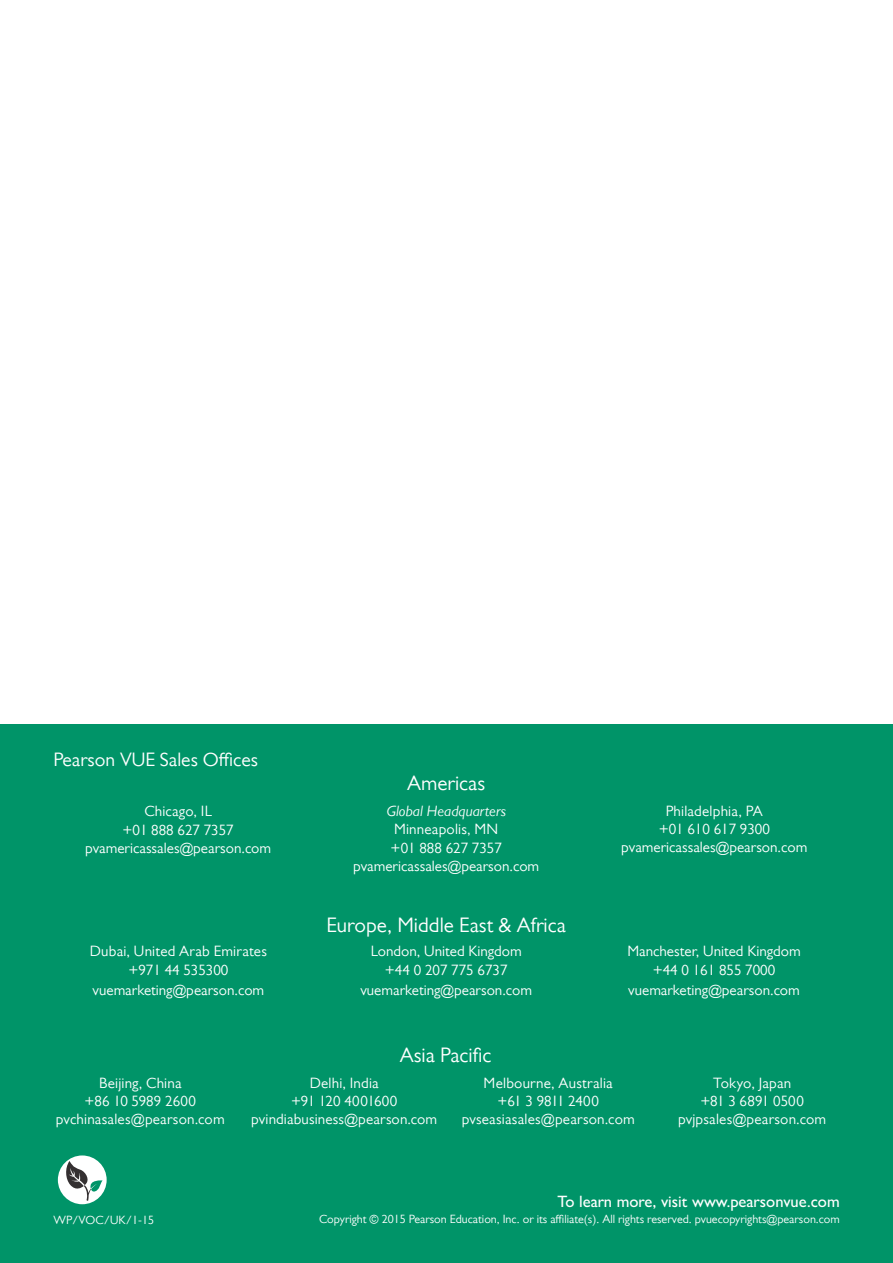
<style>
.page{position:relative;width:893px;height:1263px;background:#fff}
.page>*{position:absolute;margin:0;border:0;box-sizing:border-box;transform-origin:0 0}
.t1{font:21px "Gill Sans MT Pro";color:#fff}
.t2{font:19.5px "Gill Sans MT Pro";color:#fff}
.t3{font:500 16.5px "Gill Sans MT Pro";color:#fff}
.t4{font:15px/18px "Gill Sans MT Pro";color:#fff;text-align:center}
.t5{font:italic 15px "Gill Sans MT Pro";letter-spacing:.005em;color:#fff}
.t6{font:12px "Gill Sans MT Pro";color:#fff}
</style>
<div class="page">
<div style="left:0;top:725px;width:893px;height:538px;background:#009468"></div>
<svg style="left:56px;top:1153px;width:53px;height:53px"></svg>
<div style="left:54px;top:1151px;width:57px;height:57px;border:4px solid #009468;border-radius:50%"></div>
<svg style="left:64px;top:1161px;width:39px;height:40px;background:#b8c5c1"></svg>
<h2 class="t2" style="left:54px;top:748px;width:206px">Pearson VUE Sales Offices</h2>
<p class="t4" style="left:123px;top:801px;width:113px;line-height:19.5px">Chicago, IL<br>+01 888 627 7357</p>
<p class="t4" style="left:85px;top:839px;width:188px">pvamericassales@pearson.com</p>
<h1 class="t1" style="left:407px;top:770px;width:80px">Americas</h1>
<p class="t5" style="left:386px;top:802px;width:121px">Global Headquarters</p>
<p class="t4" style="left:391px;top:819px;width:113px;line-height:19.5px;text-align:left">Minneapolis, MN +01 888 627 7357</p>
<p class="t4" style="left:353px;top:857px;width:188px">pvamericassales@pearson.com</p>
<h1 class="t1" style="left:326px;top:913px;width:241px">Europe, Middle East &amp; Africa</h1>
<p class="t4" style="left:621px;top:802px;width:188px">Philadelphia, PA<br>+01 610 617 9300 pvamericassales@pearson.com</p>
<p class="t4" style="left:90px;top:941px;width:179px;line-height:19.5px">Dubai, United Arab Emirates +971 44 535300 vuemarketing@pearson.com</p>
<p class="t4" style="left:360px;top:941px;width:173px;line-height:19.5px">London, United Kingdom +44 0 207 775 6737 vuemarketing@pearson.com</p>
<p class="t4" style="left:627px;top:941px;width:175px;line-height:19.5px">Manchester, United Kingdom +44 0 161 855 7000 vuemarketing@pearson.com</p>
<h1 class="t1" style="left:400px;top:1043px;width:93px">Asia Pacific</h1>
<p class="t4" style="left:56px;top:1074px;width:170px">Beijing, China<br>+86 10 5989 2600 pvchinasales@pearson.com</p>
<p class="t4" style="left:251px;top:1074px;width:187px">Delhi, India<br>+91 120 4001600 pvindiabusiness@pearson.com</p>
<p class="t4" style="left:462px;top:1074px;width:175px">Melbourne, Australia<br>+61 3 9811 2400 pvseasiasales@pearson.com</p>
<p class="t4" style="left:678px;top:1074px;width:150px">Tokyo, Japan<br>+81 3 6891 0500 pvjpsales@pearson.com</p>
<p class="t3" style="left:557px;top:1191px;width:284px">To learn more, visit www.pearsonvue.com</p>
<p class="t6" style="left:54px;top:1213px;width:102px">WP/VOC/UK/1-15</p>
<p class="t6" style="left:319px;top:1212px;width:522px">Copyright © 2015 Pearson Education, Inc. or its affiliate(s). All rights reserved. pvuecopyrights@pearson.com</p>
</div>
